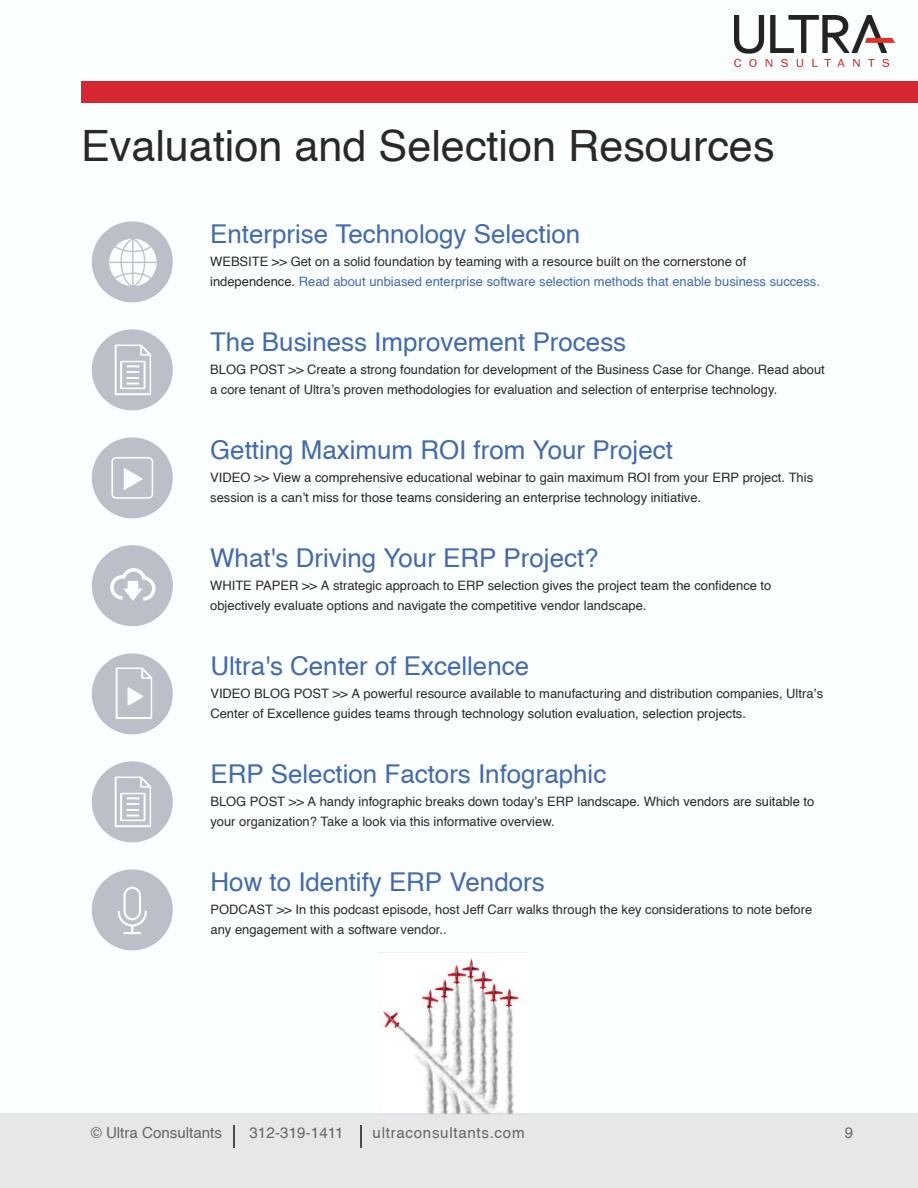
<style>
.page{position:relative;width:918px;height:1188px;background:#fff}
.page>*{position:absolute;margin:0;border:0;box-sizing:border-box;transform-origin:0 0}
.t1{font:43.2px "Helvetica";color:#292929}
.t2{font:25.95px "Helvetica";color:#436ab0}
.t3{font:15.15px "Helvetica";letter-spacing:.005em;color:#666}
.t4{font:15.15px "Helvetica";letter-spacing:.045em;color:#666}
.t5{font:12.9px/20.5px "Helvetica";color:#292929}
.t6{font:12.9px/20.5px "Helvetica";color:#2b2b2b}
.s1{color:#436ab0}
.s2{color:#292929}
</style>
<div class="page">
<img style="left:378px;top:952px;width:150px;height:161px">
<div style="left:81px;top:81px;width:837px;height:22px;background:#d52632"></div>
<img style="left:734px;top:15px;width:160px;height:52px">
<svg style="left:92px;top:545px;width:81px;height:81px"></svg>
<div style="left:0;top:1113px;width:918px;height:75px;background:#e6e7e8"></div>
<svg style="left:233px;top:1125px;width:1px;height:23px"></svg>
<svg style="left:361px;top:1125px;width:1px;height:23px"></svg>
<svg style="left:92px;top:869px;width:81px;height:81px"></svg>
<svg style="left:92px;top:437px;width:81px;height:81px"></svg>
<svg style="left:92px;top:653px;width:81px;height:81px"></svg>
<svg style="left:92px;top:329px;width:81px;height:81px"></svg>
<svg style="left:92px;top:761px;width:81px;height:81px"></svg>
<svg style="left:92px;top:221px;width:81px;height:81px"></svg>
<h1 class="t1" style="left:81px;top:128px;width:695px">Evaluation and Selection Resources</h1>
<h2 class="t2" style="left:210px;top:223px;width:372px">Enterprise Technology Selection</h2>
<p class="t5" style="left:210px;top:252px;width:611px">WEBSITE &gt;&gt; Get on a solid foundation by teaming with a resource built on the cornerstone of independence. <span class="s1">Read about unbiased enterprise software selection methods that enable business success.</span></p>
<h2 class="t2" style="left:210px;top:331px;width:418px">The Business Improvement Process</h2>
<p class="t5" style="left:210px;top:360px;width:616px">BLOG POST &gt;&gt; Create a strong foundation for development of the Business Case for Change. Read about a core tenant of Ultra’s proven methodologies for evaluation and selection of enterprise technology.</p>
<h2 class="t2" style="left:210px;top:439px;width:464px">Getting Maximum ROI from Your Project</h2>
<p class="t5" style="left:210px;top:468px;width:605px">VIDEO &gt;&gt; View a comprehensive educational webinar to gain maximum ROI from your ERP project. This session is a can’t miss for those teams considering an enterprise technology initiative.</p>
<h2 class="t2" style="left:210px;top:547px;width:390px">What's Driving Your ERP Project?</h2>
<p class="t5" style="left:210px;top:576px;width:563px">WHITE PAPER &gt;&gt; A strategic approach to ERP selection gives the project team the confidence to objectively evaluate options and navigate the competitive vendor landscape.</p>
<h2 class="t2" style="left:210px;top:655px;width:320px">Ultra's Center of Excellence</h2>
<p class="t5" style="left:210px;top:684px;width:614px">VIDEO BLOG POST &gt;&gt; A powerful resource available to manufacturing and distribution companies, Ultra’s<br>Center of Excellence guides teams through technology solution evaluation, selection projects.</p>
<h2 class="t2" style="left:210px;top:763px;width:397px">ERP Selection Factors Infographic</h2>
<p class="t5" style="left:210px;top:792px;width:605px">BLOG POST &gt;&gt; A handy infographic breaks down today’s ERP landscape. Which vendors are suitable to your organization? Take a look via this informative overview.</p>
<h2 class="t2" style="left:211px;top:871px;width:336px">How to Identify ERP Vendors</h2>
<p class="t6" style="left:211px;top:900px;width:603px"><span class="s2">PODCAST &gt;&gt;</span> In this podcast episode, host Jeff Carr walks through the key considerations to note before any engagement with a software vendor..</p>
<p class="t3" style="left:91px;top:1127px;width:133px">© Ultra Consultants</p>
<p class="t3" style="left:249px;top:1127px;width:96px">312-319-1411</p>
<p class="t4" style="left:373px;top:1127px;width:154px">ultraconsultants.com</p>
<p class="t3" style="left:845px;top:1127px;width:10px">9</p>
</div>
